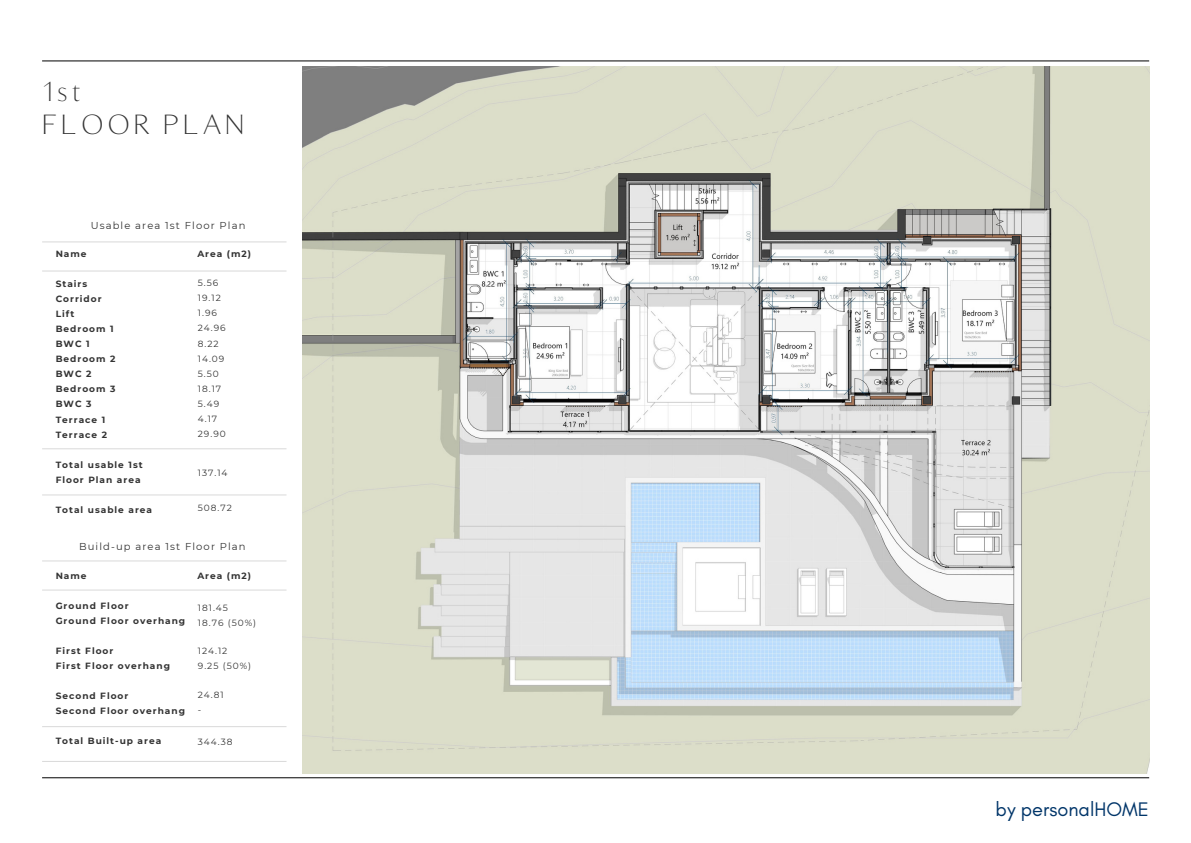
<style>
.page{position:relative;width:1191px;height:843px;background:#fff}
.page>*{position:absolute;margin:0;border:0;box-sizing:border-box;transform-origin:0 0}
.t1{font:30px "Maleah";letter-spacing:.11em;color:#333}
.t2{font:20px "Glacial Indifference";color:#003569}
.t3{font:10px "Montserrat";letter-spacing:.11em;color:#333}
.t4{font:700 9px "Montserrat";letter-spacing:.11em;color:#333}
.t5{font:9px "Montserrat";letter-spacing:.11em;color:#333}
</style>
<div class="page">
<hr style="left:42px;top:61px;width:1106px;height:1px;background:#000">
<hr style="left:42px;top:777px;width:1106px;height:1px;background:#000">
<hr style="left:42px;top:270px;width:244px;height:1px;background:#d9d9d9">
<hr style="left:42px;top:589px;width:244px;height:1px;background:#d9d9d9">
<hr style="left:42px;top:726px;width:244px;height:1px;background:#d9d9d9">
<hr style="left:42px;top:760px;width:244px;height:1px;background:#d9d9d9">
<hr style="left:42px;top:241px;width:244px;height:1px;background:#d9d9d9">
<hr style="left:42px;top:560px;width:244px;height:1px;background:#d9d9d9">
<img style="left:302px;top:66px;width:846px;height:707px">
<hr style="left:42px;top:448px;width:244px;height:1px;background:#d9d9d9">
<hr style="left:42px;top:494px;width:244px;height:1px;background:#d9d9d9">
<p class="t1" style="left:42px;top:73px;width:40px">1st</p>
<p class="t1" style="left:42px;top:106px;width:203px">FLOOR PLAN</p>
<p class="t3" style="left:91px;top:219px;width:156px">Usable area 1st Floor Plan</p>
<p class="t4" style="left:56px;top:248px;width:32px">Name</p>
<p class="t4" style="left:197px;top:248px;width:55px">Area (m2)</p>
<p class="t4" style="left:56px;top:278px;width:33px">Stairs</p>
<p class="t4" style="left:56px;top:293px;width:47px">Corridor</p>
<p class="t4" style="left:56px;top:308px;width:20px">Lift</p>
<p class="t4" style="left:56px;top:323px;width:59px">Bedroom 1</p>
<p class="t4" style="left:56px;top:338px;width:35px">BWC 1</p>
<p class="t4" style="left:56px;top:353px;width:61px">Bedroom 2</p>
<p class="t4" style="left:56px;top:368px;width:37px">BWC 2</p>
<p class="t4" style="left:56px;top:383px;width:61px">Bedroom 3</p>
<p class="t4" style="left:56px;top:398px;width:37px">BWC 3</p>
<p class="t4" style="left:56px;top:413px;width:51px">Terrace 1</p>
<p class="t4" style="left:56px;top:428px;width:53px">Terrace 2</p>
<p class="t4" style="left:56px;top:458px;width:88px">Total usable 1st</p>
<p class="t4" style="left:56px;top:473px;width:86px">Floor Plan area</p>
<p class="t4" style="left:56px;top:503px;width:98px">Total usable area</p>
<p class="t5" style="left:198px;top:277px;width:22px">5.56</p>
<p class="t5" style="left:198px;top:292px;width:24px">19.12</p>
<p class="t5" style="left:198px;top:307px;width:21px">1.96</p>
<p class="t5" style="left:198px;top:322px;width:29px">24.96</p>
<p class="t5" style="left:198px;top:337px;width:22px">8.22</p>
<p class="t5" style="left:198px;top:352px;width:28px">14.09</p>
<p class="t5" style="left:198px;top:367px;width:23px">5.50</p>
<p class="t5" style="left:198px;top:382px;width:25px">18.17</p>
<p class="t5" style="left:198px;top:397px;width:23px">5.49</p>
<p class="t5" style="left:198px;top:412px;width:21px">4.17</p>
<p class="t5" style="left:198px;top:427px;width:29px">29.90</p>
<p class="t5" style="left:198px;top:467px;width:31px">137.14</p>
<p class="t5" style="left:198px;top:502px;width:36px">508.72</p>
<p class="t3" style="left:79px;top:540px;width:168px">Build-up area 1st Floor Plan</p>
<p class="t4" style="left:56px;top:569px;width:32px">Name</p>
<p class="t4" style="left:197px;top:569px;width:55px">Area (m2)</p>
<p class="t4" style="left:56px;top:599px;width:74px">Ground Floor</p>
<p class="t4" style="left:56px;top:614px;width:131px">Ground Floor overhang</p>
<p class="t4" style="left:56px;top:644px;width:59px">First Floor</p>
<p class="t4" style="left:56px;top:659px;width:116px">First Floor overhang</p>
<p class="t4" style="left:56px;top:689px;width:74px">Second Floor</p>
<p class="t4" style="left:56px;top:704px;width:131px">Second Floor overhang</p>
<p class="t4" style="left:56px;top:734px;width:107px">Total Built-up area</p>
<p class="t5" style="left:198px;top:601px;width:32px">181.45</p>
<p class="t5" style="left:198px;top:616px;width:60px">18.76 (50%)</p>
<p class="t5" style="left:198px;top:645px;width:31px">124.12</p>
<p class="t5" style="left:198px;top:660px;width:55px">9.25 (50%)</p>
<p class="t5" style="left:198px;top:688px;width:27px">24.81</p>
<p class="t5" style="left:198px;top:703px;width:5px">-</p>
<p class="t5" style="left:198px;top:736px;width:36px">344.38</p>
<p class="t2" style="left:995px;top:796px;width:155px">by personalHOME</p>
</div>
